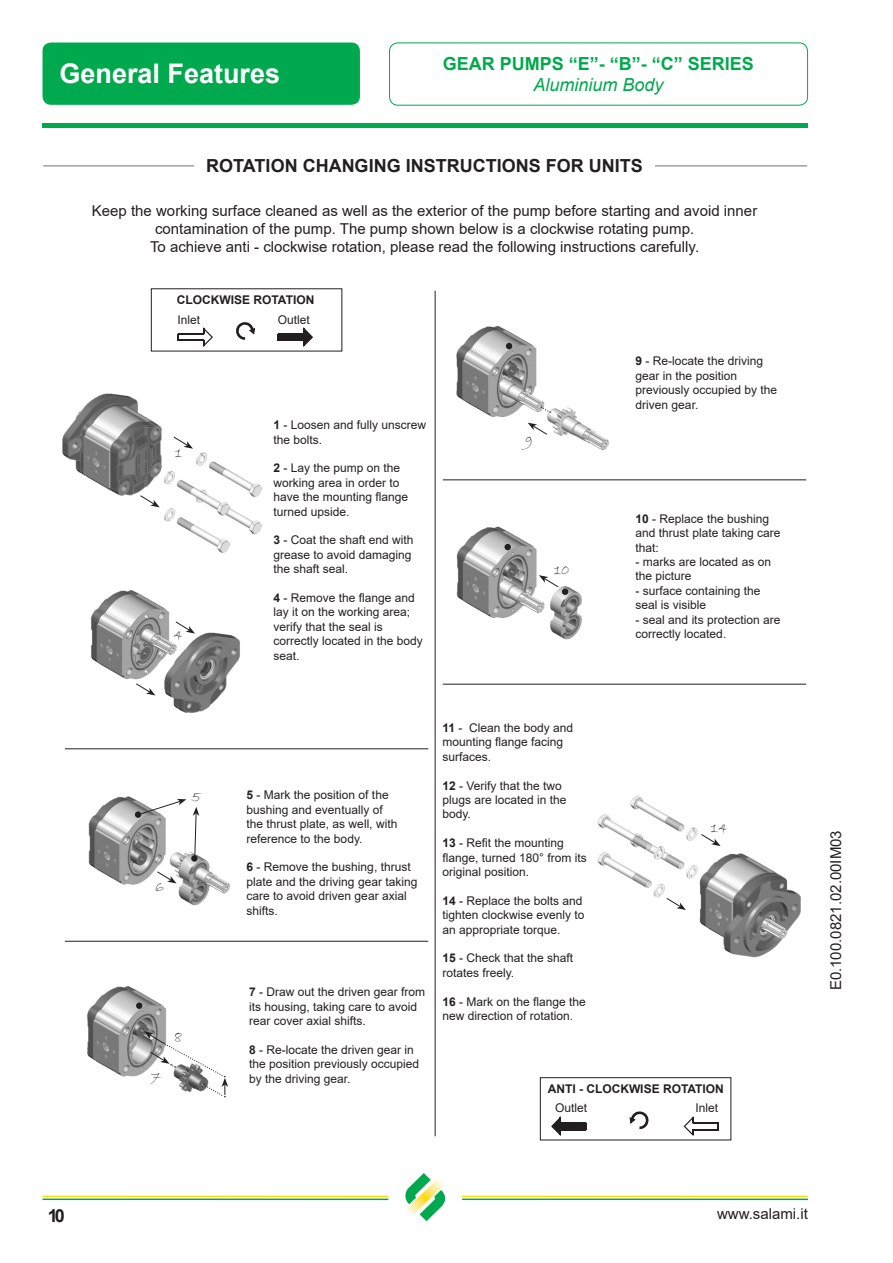
<style>
.page{position:relative;width:893px;height:1263px;background:#fff}
.page>*{position:absolute;margin:0;border:0;box-sizing:border-box;transform-origin:0 0}
.t1{font:700 27px "Arial";color:#fff}
.Sottotitolo_ok{font:700 18px "Arial";color:#231f20}
.t2{font:700 18px "Arial";color:#00a94e}
.t3{font:italic 18px "Arial";color:#00a94e}
.Testo_10pt_ok{font:15px/18px "Arial";color:#231f20;text-align:center}
.Giust_sx_no_sillabe{font:15px "Bradley Hand ITC";color:#231f20}
.Testo_10pt_ok-2{font:12px/14.4px "Arial";color:#231f20}
.t4{font:700 12px "Arial";color:#231f20}
.s1{font-weight:700}
</style>
<div class="page">
<hr style="left:43px;top:165px;width:764px;height:2px;background:#9d9fa2">
<div style="left:43px;top:43px;width:317px;height:62px;background:#00a94e;border-radius:9px"></div>
<div style="left:389px;top:43px;width:419px;height:63px;border:1px solid #00a94e;border-radius:9px"></div>
<div style="left:43px;top:123px;width:765px;height:5px;background:#00a94e"></div>
<img style="left:406px;top:1174px;width:38px;height:47px">
<hr style="left:43px;top:1195px;width:345px;height:2px;background:#ffdc01">
<hr style="left:43px;top:1198px;width:345px;height:2px;background:#00a94e">
<hr style="left:462px;top:1195px;width:346px;height:2px;background:#ffdc01">
<hr style="left:462px;top:1198px;width:346px;height:2px;background:#00a94e">
<img style="left:597px;top:795px;width:204px;height:163px">
<img style="left:91px;top:590px;width:149px;height:123px">
<div style="left:194px;top:143px;width:461px;height:45px;background:#fff"></div>
<div style="left:540px;top:1077px;width:191px;height:63px;border:1px solid #231f20"></div>
<svg style="left:684px;top:1116px;width:35px;height:20px"></svg>
<svg style="left:551px;top:1116px;width:35px;height:20px"></svg>
<svg style="left:630px;top:1111px;width:18px;height:18px"></svg>
<hr style="left:443px;top:480px;width:363px;height:1px;background:#231f20">
<hr style="left:443px;top:684px;width:363px;height:1px;background:#231f20">
<img style="left:62px;top:393px;width:200px;height:161px">
<svg style="left:140px;top:495px;width:20px;height:12px"></svg>
<svg style="left:173px;top:436px;width:20px;height:13px"></svg>
<svg style="left:175px;top:621px;width:20px;height:13px"></svg>
<svg style="left:136px;top:683px;width:19px;height:12px"></svg>
<img style="left:88px;top:796px;width:142px;height:110px">
<div style="left:135px;top:811px;width:6px;height:7px;background:#231f20;border-radius:50%"></div>
<div style="left:191px;top:855px;width:7px;height:7px;background:#231f20;border-radius:50%"></div>
<svg style="left:139px;top:799px;width:47px;height:16px"></svg>
<svg style="left:193px;top:807px;width:6px;height:50px"></svg>
<svg style="left:157px;top:871px;width:20px;height:12px"></svg>
<img style="left:456px;top:325px;width:153px;height:126px">
<svg style="left:541px;top:407px;width:10px;height:6px"></svg>
<svg style="left:506px;top:343px;width:6px;height:6px"></svg>
<svg style="left:528px;top:423px;width:19px;height:12px"></svg>
<img style="left:456px;top:526px;width:126px;height:114px">
<div style="left:504px;top:544px;width:7px;height:6px;background:#231f20;border-radius:50%"></div>
<div style="left:562px;top:588px;width:6px;height:7px;background:#231f20;border-radius:50%"></div>
<svg style="left:539px;top:575px;width:20px;height:12px"></svg>
<svg style="left:701px;top:834px;width:20px;height:12px"></svg>
<svg style="left:666px;top:898px;width:20px;height:12px"></svg>
<svg style="left:178px;top:327px;width:35px;height:20px"></svg>
<svg style="left:278px;top:327px;width:35px;height:20px"></svg>
<svg style="left:236px;top:322px;width:19px;height:18px"></svg>
<hr style="left:435px;top:291px;width:1px;height:845px;background:#231f20">
<img style="left:87px;top:986px;width:79px;height:91px">
<div style="left:136px;top:1002px;width:6px;height:7px;background:#231f20;border-radius:50%"></div>
<svg style="left:144px;top:1031px;width:84px;height:67px"></svg>
<hr style="left:65px;top:748px;width:363px;height:1px;background:#231f20">
<hr style="left:65px;top:941px;width:363px;height:1px;background:#231f20">
<h1 class="t1" style="left:60px;top:55px;width:222px">General Features</h1>
<h2 class="t2" style="left:443px;top:51px;width:313px">GEAR PUMPS “E”- “B”- “C” SERIES</h2>
<h2 class="t3" style="left:533px;top:73px;width:132px">Aluminium Body</h2>
<p class="Sottotitolo_ok" style="left:206px;top:153px;width:438px">ROTATION CHANGING INSTRUCTIONS FOR UNITS</p>
<p class="Testo_10pt_ok" style="left:92px;top:201px;width:667px">Keep the working surface cleaned as well as the exterior of the pump before starting and avoid inner contamination of the pump. The pump shown below is a clockwise rotating pump.</p>
<p class="Testo_10pt_ok" style="left:150px;top:237px;width:551px">To achieve anti - clockwise rotation, please read the following instructions carefully.</p>
<p class="t4" style="left:177px;top:291px;width:139px">CLOCKWISE ROTATION</p>
<p class="Testo_10pt_ok-2" style="left:178px;top:312px;width:24px">Inlet</p>
<p class="Testo_10pt_ok-2" style="left:278px;top:312px;width:34px">Outlet</p>
<p class="Giust_sx_no_sillabe" style="left:175px;top:443px;width:9px">1</p>
<p class="Giust_sx_no_sillabe" style="left:174px;top:625px;width:11px">4</p>
<p class="Testo_10pt_ok-2" style="left:273px;top:418px;width:154px"><span class="s1">1</span> - Loosen and fully unscrew the bolts.</p>
<p class="Testo_10pt_ok-2" style="left:273px;top:461px;width:136px"><span class="s1">2</span> - Lay the pump on the working area in order to have the mounting flange turned upside.</p>
<p class="Testo_10pt_ok-2" style="left:273px;top:533px;width:142px"><span class="s1">3</span> - Coat the shaft end with grease to avoid damaging the shaft seal.</p>
<p class="Testo_10pt_ok-2" style="left:273px;top:590px;width:143px"><span class="s1">4</span> - Remove the flange and lay it on the working area;</p>
<p class="Testo_10pt_ok-2" style="left:273px;top:619px;width:151px">verify that the seal is correctly located in the body seat.</p>
<p class="Giust_sx_no_sillabe" style="left:525px;top:431px;width:9px">9</p>
<p class="Giust_sx_no_sillabe" style="left:554px;top:560px;width:17px">10</p>
<p class="Testo_10pt_ok-2" style="left:636px;top:354px;width:143px"><span class="s1">9</span> - Re-locate the driving gear in the position previously occupied by the driven gear.</p>
<p class="Testo_10pt_ok-2" style="left:636px;top:511px;width:146px"><span class="s1">10</span> - Replace the bushing and thrust plate taking care that:</p>
<p class="Testo_10pt_ok-2" style="left:636px;top:554px;width:137px">- marks are located as on the picture</p>
<p class="Testo_10pt_ok-2" style="left:636px;top:583px;width:126px">- surface containing the seal is visible</p>
<p class="Testo_10pt_ok-2" style="left:636px;top:612px;width:146px">- seal and its protection are correctly located.</p>
<p class="Giust_sx_no_sillabe" style="left:192px;top:787px;width:10px">5</p>
<p class="Giust_sx_no_sillabe" style="left:155px;top:877px;width:11px">6</p>
<p class="Giust_sx_no_sillabe" style="left:151px;top:1067px;width:11px">7</p>
<p class="Giust_sx_no_sillabe" style="left:174px;top:1027px;width:9px">8</p>
<p class="Testo_10pt_ok-2" style="left:247px;top:788px;width:152px"><span class="s1">5</span> - Mark the position of the bushing and eventually of the thrust plate, as well, with reference to the body.</p>
<p class="Testo_10pt_ok-2" style="left:247px;top:860px;width:172px"><span class="s1">6</span> - Remove the bushing, thrust plate and the driving gear taking care to avoid driven gear axial shifts.</p>
<p class="Testo_10pt_ok-2" style="left:249px;top:985px;width:178px"><span class="s1">7</span> - Draw out the driven gear from its housing, taking care to avoid rear cover axial shifts.</p>
<p class="Testo_10pt_ok-2" style="left:249px;top:1042px;width:172px"><span class="s1">8</span> - Re-locate the driven gear in the position previously occupied by the driving gear.</p>
<p class="Testo_10pt_ok-2" style="left:442px;top:720px;width:132px"><span class="s1">11</span> - Clean the body and mounting flange facing surfaces.</p>
<p class="Testo_10pt_ok-2" style="left:442px;top:778px;width:126px"><span class="s1">12</span> - Verify that the two plugs are located in the body.</p>
<p class="Testo_10pt_ok-2" style="left:442px;top:836px;width:146px"><span class="s1">13</span> - Refit the mounting flange, turned 180° from its original position.</p>
<p class="Testo_10pt_ok-2" style="left:442px;top:893px;width:144px"><span class="s1">14</span> - Replace the bolts and tighten clockwise evenly to an appropriate torque.</p>
<p class="Testo_10pt_ok-2" style="left:442px;top:951px;width:132px"><span class="s1">15</span> - Check that the shaft rotates freely.</p>
<p class="Testo_10pt_ok-2" style="left:442px;top:994px;width:145px"><span class="s1">16</span> - Mark on the flange the new direction of rotation.</p>
<p class="Giust_sx_no_sillabe" style="left:711px;top:818px;width:18px">14</p>
<p class="t4" style="left:548px;top:1080px;width:178px">ANTI - CLOCKWISE ROTATION</p>
<p class="Testo_10pt_ok-2" style="left:555px;top:1101px;width:34px">Outlet</p>
<p class="Testo_10pt_ok-2" style="left:695px;top:1101px;width:24px">Inlet</p>
<p class="Testo_10pt_ok" style="left:827px;top:990px;width:162px;rotate:-90deg">E0.100.0821.02.00IM03</p>
<h2 class="Sottotitolo_ok" style="left:48px;top:1203px;width:19px">10</h2>
<p class="Testo_10pt_ok" style="left:717px;top:1205px;width:92px">www.salami.it</p>
</div>
